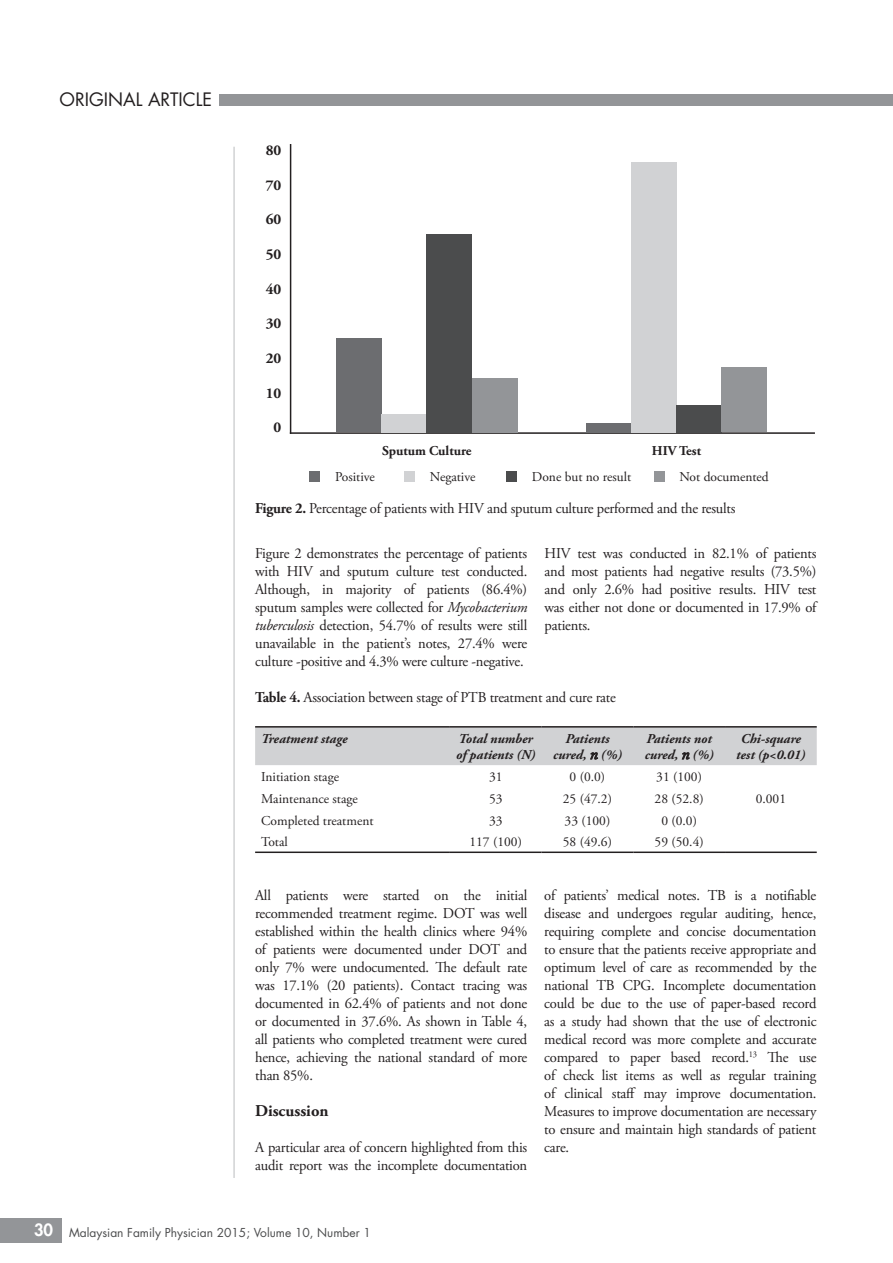
<style>
.page{position:relative;width:893px;height:1263px;background:#fff}
.page>*{position:absolute;margin:0;border:0;box-sizing:border-box;transform-origin:0 0}
.t1{font:18px "Futura Std";color:#231f20}
.t2{font:700 16.5px "Adobe Garamond Pro";color:#231f20}
.t3{font:800 16.5px "Futura Std";color:#fff}
.t4{font:15px/18px "Adobe Garamond Pro";letter-spacing:-.015em;color:#231f20;text-align:justify}
.t5{font:700 15px "Adobe Garamond Pro";color:#231f20}
.t6{font:13.5px "Adobe Garamond Pro";color:#231f20}
.t7{font:italic 700 13.5px/16.5px "Adobe Garamond Pro";color:#231f20}
.t8{font:700 13.5px "Adobe Garamond Pro";color:#231f20}
.t9{font:12px "Futura Std";color:#4b4c4d}
.s1{font-weight:700}
.s2{font-style:italic}
</style>
<div class="page">
<div style="left:0;top:1218px;width:62px;height:24px;background:#939598"></div>
<div style="left:219px;top:95px;width:674px;height:11px;background:#939598"></div>
<hr style="left:233px;top:147px;width:2px;height:1031px;background:#d1d2d4">
<hr style="left:290px;top:144px;width:1px;height:290px;background:#231f20">
<hr style="left:290px;top:432px;width:525px;height:2px;background:#231f20">
<div style="left:337px;top:338px;width:45px;height:94px;background:#6c6d70"></div>
<div style="left:382px;top:414px;width:45px;height:18px;background:#d1d2d4"></div>
<div style="left:427px;top:234px;width:45px;height:198px;background:#4b4c4d"></div>
<div style="left:472px;top:378px;width:45px;height:54px;background:#939598"></div>
<div style="left:586px;top:423px;width:45px;height:9px;background:#6c6d70"></div>
<div style="left:631px;top:162px;width:45px;height:270px;background:#d1d2d4"></div>
<div style="left:676px;top:405px;width:45px;height:27px;background:#4b4c4d"></div>
<div style="left:721px;top:367px;width:46px;height:65px;background:#939598"></div>
<div style="left:310px;top:471px;width:10px;height:11px;background:#6c6d70"></div>
<div style="left:404px;top:471px;width:11px;height:11px;background:#d1d2d4"></div>
<div style="left:506px;top:471px;width:11px;height:11px;background:#4b4c4d"></div>
<div style="left:654px;top:471px;width:10px;height:11px;background:#939598"></div>
<hr style="left:255px;top:726px;width:195px;height:2px;background:#231f20">
<hr style="left:450px;top:726px;width:92px;height:2px;background:#231f20">
<hr style="left:542px;top:726px;width:91px;height:2px;background:#231f20">
<hr style="left:633px;top:726px;width:92px;height:2px;background:#231f20">
<hr style="left:725px;top:726px;width:92px;height:2px;background:#231f20">
<hr style="left:255px;top:851px;width:195px;height:2px;background:#231f20">
<hr style="left:450px;top:851px;width:92px;height:2px;background:#231f20">
<hr style="left:542px;top:851px;width:91px;height:2px;background:#231f20">
<hr style="left:633px;top:851px;width:92px;height:2px;background:#231f20">
<hr style="left:725px;top:851px;width:92px;height:2px;background:#231f20">
<div style="left:255px;top:727px;width:562px;height:38px;background:#d1d2d4"></div>
<p class="t1" style="left:60px;top:88px;width:154px">original article</p>
<p class="t5" style="left:266px;top:142px;width:17px">80</p>
<p class="t5" style="left:266px;top:176px;width:17px">70</p>
<p class="t5" style="left:266px;top:211px;width:17px">60</p>
<p class="t5" style="left:266px;top:246px;width:17px">50</p>
<p class="t5" style="left:266px;top:280px;width:17px">40</p>
<p class="t5" style="left:266px;top:315px;width:17px">30</p>
<p class="t5" style="left:266px;top:349px;width:17px">20</p>
<p class="t5" style="left:266px;top:384px;width:17px">10</p>
<p class="t5" style="left:274px;top:419px;width:9px">0</p>
<p class="t8" style="left:382px;top:442px;width:91px">Sputum Culture</p>
<p class="t8" style="left:652px;top:442px;width:51px">HIV Test</p>
<p class="t6" style="left:335px;top:468px;width:41px">Positive</p>
<p class="t6" style="left:430px;top:468px;width:47px">Negative</p>
<p class="t6" style="left:532px;top:468px;width:101px">Done but no result</p>
<p class="t6" style="left:679px;top:468px;width:91px">Not documented</p>
<p class="t4" style="left:255px;top:499px;width:482px"><span class="s1">Figure 2.</span> Percentage of patients with HIV and sputum culture performed and the results</p>
<p class="t4" style="left:255px;top:545px;width:274px">Figure 2 demonstrates the percentage of patients with HIV and sputum culture test conducted.<br>Although, in majority of patients (86.4%) sputum samples were collected for <span class="s2">Mycobacterium tuberculosis</span> detection, 54.7% of results were still unavailable in the patient’s notes, 27.4% were culture -positive and 4.3% were culture -negative.</p>
<p class="t4" style="left:545px;top:545px;width:273px">HIV test was conducted in 82.1% of patients and most patients had negative results (73.5%) and only 2.6% had positive results. HIV test was either not done or documented in 17.9% of patients.</p>
<p class="t4" style="left:255px;top:689px;width:362px"><span class="s1">Table 4.</span> Association between stage of PTB treatment and cure rate</p>
<p class="t7" style="left:261px;top:730px;width:88px">Treatment stage</p>
<p class="t7" style="left:456px;top:730px;width:81px">Total number of patients (N)</p>
<p class="t7" style="left:553px;top:730px;width:70px;text-align:center">Patients cured, (%)</p>
<p class="t7" style="left:645px;top:730px;width:70px">Patients not cured, (%)</p>
<p class="t7" style="left:736px;top:730px;width:71px;text-align:center">Chi-square test (p&lt;0.01)</p>
<p class="t6" style="left:261px;top:768px;width:79px">Initiation stage</p>
<p class="t6" style="left:489px;top:768px;width:15px">31</p>
<p class="t6" style="left:570px;top:768px;width:37px">0 (0.0)</p>
<p class="t6" style="left:656px;top:768px;width:47px">31 (100)</p>
<p class="t6" style="left:261px;top:790px;width:98px">Maintenance stage</p>
<p class="t6" style="left:489px;top:790px;width:15px">53</p>
<p class="t6" style="left:563px;top:790px;width:51px">25 (47.2)</p>
<p class="t6" style="left:655px;top:790px;width:51px">28 (52.8)</p>
<p class="t6" style="left:756px;top:790px;width:32px">0.001</p>
<p class="t6" style="left:261px;top:812px;width:114px">Completed treatment</p>
<p class="t6" style="left:489px;top:812px;width:15px">33</p>
<p class="t6" style="left:565px;top:812px;width:47px">33 (100)</p>
<p class="t6" style="left:661px;top:812px;width:37px">0 (0.0)</p>
<p class="t6" style="left:261px;top:834px;width:28px">Total</p>
<p class="t6" style="left:469px;top:834px;width:54px">117 (100)</p>
<p class="t6" style="left:563px;top:834px;width:51px">58 (49.6)</p>
<p class="t6" style="left:655px;top:834px;width:51px">59 (50.4)</p>
<p class="t4" style="left:255px;top:887px;width:274px">All patients were started on the initial recommended treatment regime. DOT was well established within the health clinics where 94% of patients were documented under DOT and only 7% were undocumented. The default rate was 17.1% (20 patients). Contact tracing was documented in 62.4% of patients and not done or documented in 37.6%. As shown in Table 4, all patients who completed treatment were cured hence, achieving the national standard of more than 85%.</p>
<p class="t2" style="left:255px;top:1101px;width:75px">Discussion</p>
<p class="t4" style="left:255px;top:1139px;width:274px">A particular area of concern highlighted from this audit report was the incomplete documentation</p>
<p class="t4" style="left:544px;top:887px;width:274px">of patients’ medical notes. TB is a notifiable disease and undergoes regular auditing, hence, requiring complete and concise documentation to ensure that the patients receive appropriate and optimum level of care as recommended by the national TB CPG. Incomplete documentation could be due to the use of paper-based record as a study had shown that the use of electronic medical record was more complete and accurate compared to paper based record.<sup>13</sup> The use of check list items as well as regular training of clinical staff may improve documentation.<br>Measures to improve documentation are necessary to ensure and maintain high standards of patient care.</p>
<p class="t3" style="left:34px;top:1220px;width:21px">30</p>
<p class="t9" style="left:69px;top:1225px;width:303px">Malaysian Family Physician 2015; Volume 10, N umber 1</p>
</div>
